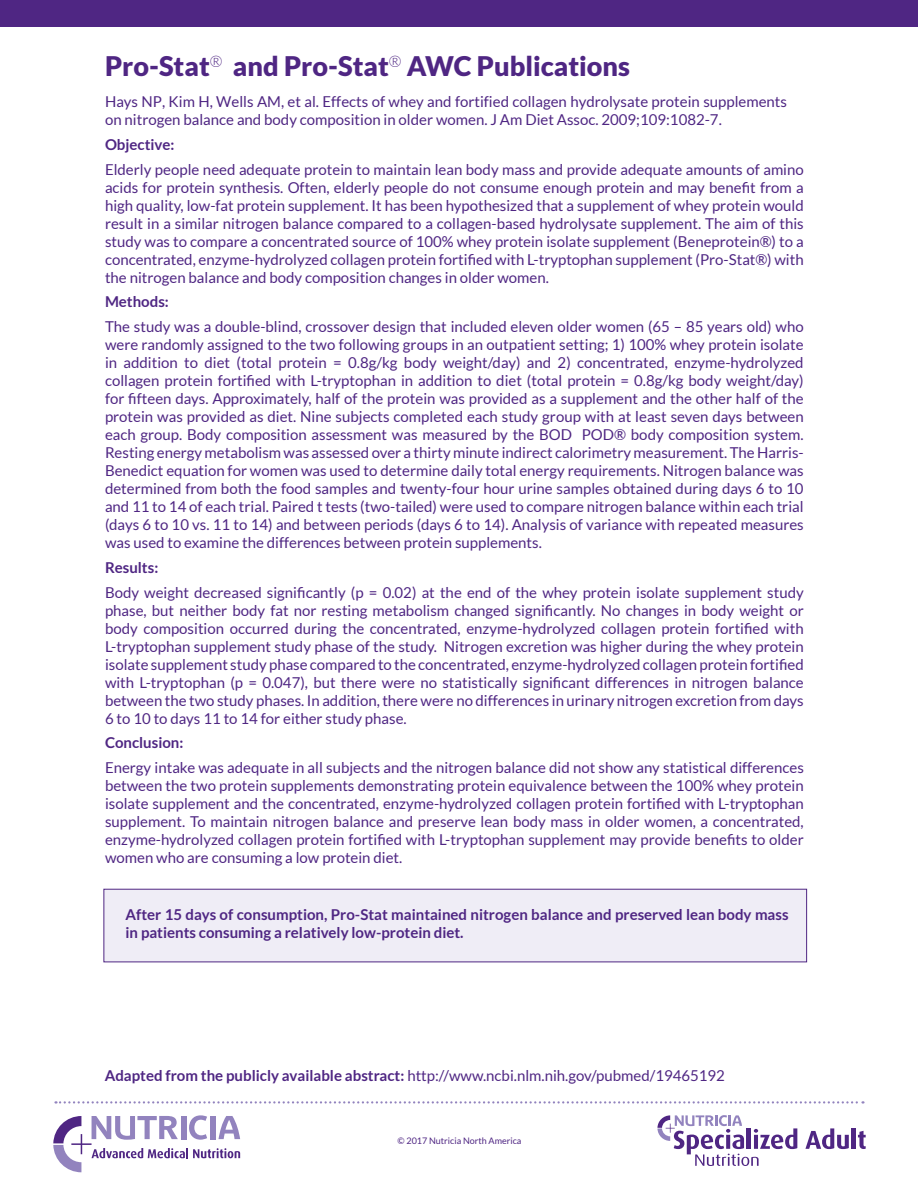
<style>
.page{position:relative;width:918px;height:1188px;background:#fff}
.page>*{position:absolute;margin:0;border:0;box-sizing:border-box;transform-origin:0 0}
.t1{font:900 27px "Lato";color:#4f2683}
.t2{font:15px/18px "Lato";color:#4f2683;text-align:justify}
.subhead{font:700 15px/18px "Lato";color:#4f2683}
.t3{font:9px "Lato";color:#4f2683}
.s1{font-weight:700}
</style>
<div class="page">
<svg style="left:805px;top:1128px;width:44px;height:21px"></svg>
<hr style="left:852px;top:1128px;width:4px;height:21px;background:#4f2683">
<svg style="left:858px;top:1131px;width:8px;height:18px"></svg>
<svg style="left:657px;top:1115px;width:140px;height:51px"></svg>
<div style="left:0;top:0;width:918px;height:26px;background:#4f2683"></div>
<svg style="left:56px;top:1101px;width:807px;height:3px"></svg>
<svg style="left:53px;top:1115px;width:187px;height:57px"></svg>
<div style="left:104px;top:889px;width:703px;height:73px;background:#efedf6;border:1px solid #4f2683"></div>
<p class="t1" style="left:105px;top:50px;width:527px">Pro-Stat<sup>®</sup> and Pro-Stat<sup>®</sup> AWC Publications</p>
<p class="t2" style="left:105px;top:93px;width:684px">Hays NP, Kim H, Wells AM, et al. Effects of whey and fortified collagen hydrolysate protein supplements on nitrogen balance and body composition in older women. J Am Diet Assoc. 2009;109:1082-7.</p>
<p class="subhead" style="left:105px;top:135px;width:71px">Objective:</p>
<p class="t2" style="left:105px;top:160px;width:700px">Elderly people need adequate protein to maintain lean body mass and provide adequate amounts of amino acids for protein synthesis. Often, elderly people do not consume enough protein and may benefit from a high quality, low-fat protein supplement. It has been hypothesized that a supplement of whey protein would result in a similar nitrogen balance compared to a collagen-based hydrolysate supplement. The aim of this study was to compare a concentrated source of 100% whey protein isolate supplement (Beneprotein®) to a concentrated, enzyme-hydrolyzed collagen protein fortified with L-tryptophan supplement (Pro-Stat®) with the nitrogen balance and body composition changes in older women.</p>
<p class="subhead" style="left:105px;top:293px;width:65px">Methods:</p>
<p class="t2" style="left:105px;top:318px;width:700px">The study was a double-blind, crossover design that included eleven older women (65 – 85 years old) who were randomly assigned to the two following groups in an outpatient setting; 1) 100% whey protein isolate in addition to diet (total protein = 0.8g/kg body weight/day) and 2) concentrated, enzyme-hydrolyzed collagen protein fortified with L-tryptophan in addition to diet (total protein = 0.8g/kg body weight/day) for fifteen days. Approximately, half of the protein was provided as a supplement and the other half of the protein was provided as diet. Nine subjects completed each study group with at least seven days between each group. Body composition assessment was measured by the BOD POD® body composition system.<br>Resting energy metabolism was assessed over a thirty minute indirect calorimetry measurement. The Harris-Benedict equation for women was used to determine daily total energy requirements. Nitrogen balance was determined from both the food samples and twenty-four hour urine samples obtained during days 6 to 10 and 11 to 14 of each trial. Paired t tests (two-tailed) were used to compare nitrogen balance within each trial (days 6 to 10 vs. 11 to 14) and between periods (days 6 to 14). Analysis of variance with repeated measures was used to examine the differences between protein supplements.</p>
<p class="subhead" style="left:105px;top:558px;width:55px">Results:</p>
<p class="t2" style="left:105px;top:583px;width:700px">Body weight decreased significantly (p = 0.02) at the end of the whey protein isolate supplement study phase, but neither body fat nor resting metabolism changed significantly. No changes in body weight or body composition occurred during the concentrated, enzyme-hydrolyzed collagen protein fortified with L-tryptophan supplement study phase of the study. Nitrogen excretion was higher during the whey protein isolate supplement study phase compared to the concentrated, enzyme-hydrolyzed collagen protein fortified with L-tryptophan (p = 0.047), but there were no statistically significant differences in nitrogen balance between the two study phases. In addition, there were no differences in urinary nitrogen excretion from days 6 to 10 to days 11 to 14 for either study phase.</p>
<p class="subhead" style="left:105px;top:734px;width:80px">Conclusion:</p>
<p class="t2" style="left:105px;top:759px;width:700px">Energy intake was adequate in all subjects and the nitrogen balance did not show any statistical differences between the two protein supplements demonstrating protein equivalence between the 100% whey protein isolate supplement and the concentrated, enzyme-hydrolyzed collagen protein fortified with L-tryptophan supplement. To maintain nitrogen balance and preserve lean body mass in older women, a concentrated, enzyme-hydrolyzed collagen protein fortified with L-tryptophan supplement may provide benefits to older women who are consuming a low protein diet.</p>
<p class="subhead" style="left:126px;top:906px;width:665px">After 15 days of consumption, Pro-Stat maintained nitrogen balance and preserved lean body mass in patients consuming a relatively low-protein diet.</p>
<p class="t2" style="left:105px;top:1067px;width:622px"><span class="s1">Adapted from the publicly available abstract:</span> http://www.ncbi.nlm.nih.gov/pubmed/19465192</p>
<p class="t3" style="left:398px;top:1136px;width:125px">© 2017 Nutricia North America</p>
</div>
